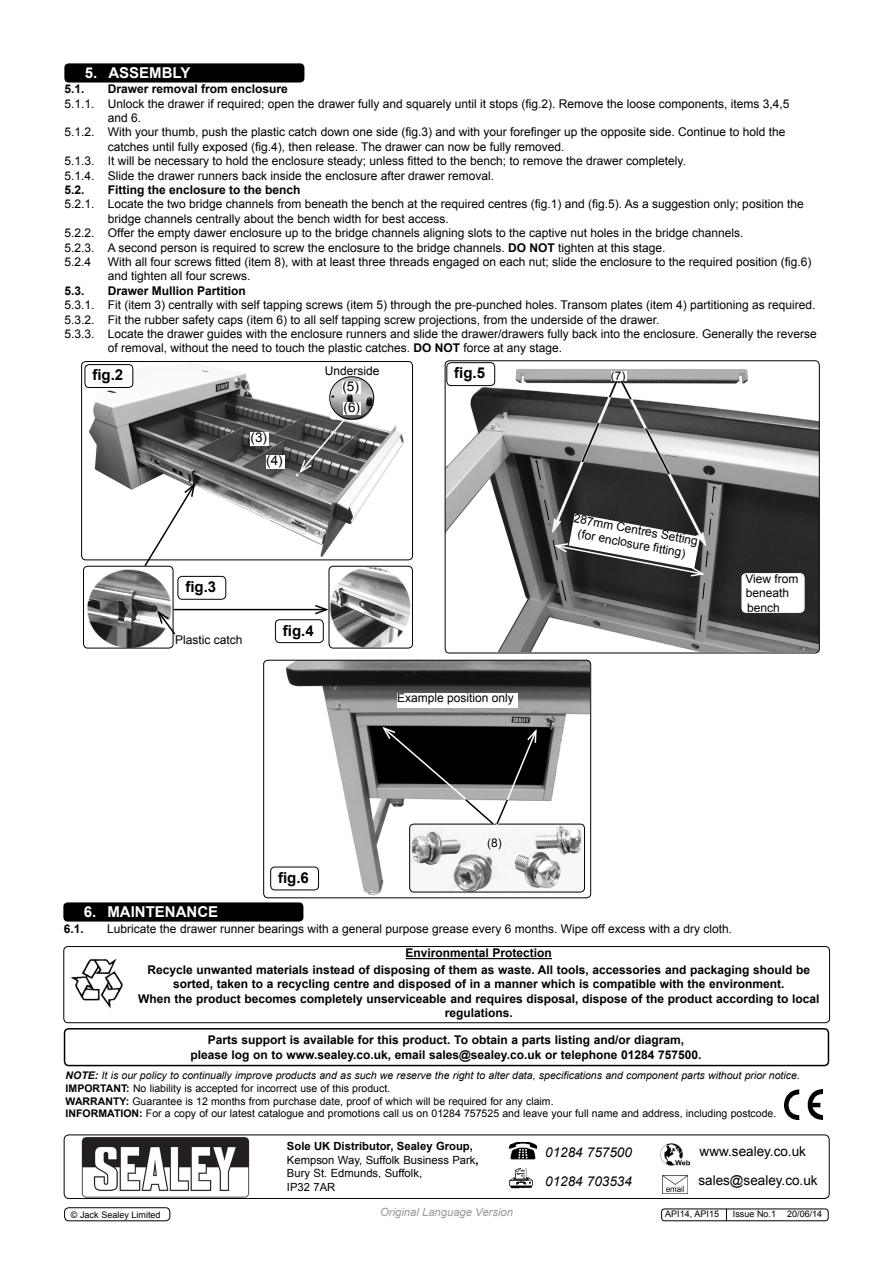
<style>
.page{position:relative;width:893px;height:1263px;background:#fff}
.page>*{position:absolute;margin:0;border:0;box-sizing:border-box;transform-origin:0 0}
.t1{font:700 15px "Arial";color:#000}
.t2{font:700 15px "Arial";color:#fff}
.t3{font:13.5px/23.1px "Arial";color:#000}
.t4{font:italic 13.5px/28.7px "Arial";color:#000}
.t5{font:12px/14.4px "Arial";color:#000}
.t6{font:700 12px/14.4px "Arial";color:#000;text-align:center}
.t7{font:11.25px/13.5px "Arial";color:#000}
.t8{font:italic 11.25px "Arial";color:#98999b}
.t9{font:10.5px/12.6px "Arial";color:#000}
.t10{font:9px "Arial";color:#000}
.s1{font-weight:700}
.s2{font-weight:700;font-style:italic}
.s3{font-style:italic}
</style>
<div class="page">
<div style="left:661px;top:1208px;width:167px;height:13px;border:1px solid #000;border-radius:3px"></div>
<svg style="left:726px;top:1209px;width:1px;height:12px"></svg>
<img style="left:445px;top:361px;width:373px;height:291px">
<div style="left:445px;top:360px;width:375px;height:293px;border:1px solid #000;border-radius:4px"></div>
<div style="left:446px;top:362px;width:49px;height:24px;border:1px solid #000;border-radius:4px"></div>
<div style="left:64px;top:1134px;width:766px;height:65px;border:1px solid #000;border-radius:5px"></div>
<img style="left:81px;top:1137px;width:168px;height:60px">
<img style="left:784px;top:1089px;width:38px;height:30px">
<img style="left:509px;top:1168px;width:24px;height:20px">
<img style="left:508px;top:1142px;width:28px;height:18px">
<img style="left:662px;top:1175px;width:26px;height:18px">
<div style="left:64px;top:1207px;width:106px;height:14px;border:1px solid #000;border-radius:4px"></div>
<img style="left:661px;top:1143px;width:28px;height:22px">
<div style="left:64px;top:1028px;width:765px;height:38px;border:2px solid #000;border-radius:4px"></div>
<img style="left:87px;top:569px;width:86px;height:79px">
<div style="left:83px;top:566px;width:90px;height:82px;border:1px solid #000;border-radius:4px"></div>
<img style="left:329px;top:566px;width:83px;height:82px">
<div style="left:329px;top:566px;width:84px;height:82px;border:1px solid #000;border-radius:4px"></div>
<img style="left:88px;top:363px;width:316px;height:194px">
<div style="left:81px;top:361px;width:332px;height:199px;border:1px solid #000;border-radius:4px"></div>
<img style="left:330px;top:376px;width:44px;height:44px">
<svg style="left:536px;top:459px;width:178px;height:172px"></svg>
<img style="left:284px;top:660px;width:306px;height:238px">
<div style="left:263px;top:660px;width:328px;height:238px;border:1px solid #000;border-radius:4px"></div>
<div style="left:64px;top:63px;width:240px;height:20px;background:#000;border-radius:4px"></div>
<svg style="left:143px;top:481px;width:53px;height:87px"></svg>
<svg style="left:298px;top:417px;width:48px;height:58px;background:#606060"></svg>
<hr style="left:173px;top:609px;width:153px;height:1px;background:#000">
<svg style="left:313px;top:604px;width:18px;height:12px"></svg>
<div style="left:85px;top:364px;width:48px;height:24px;border:1px solid #000;border-radius:4px"></div>
<div style="left:178px;top:576px;width:48px;height:24px;border:1px solid #000;border-radius:4px"></div>
<div style="left:275px;top:619px;width:49px;height:24px;border:1px solid #000;border-radius:4px"></div>
<div style="left:270px;top:867px;width:49px;height:23px;border:1px solid #000;border-radius:4px"></div>
<div style="left:397px;top:693px;width:120px;height:15px;background:#fff"></div>
<div style="left:251px;top:432px;width:18px;height:14px;background:#fff"></div>
<div style="left:266px;top:455px;width:18px;height:14px;background:#fff"></div>
<div style="left:342px;top:381px;width:18px;height:13px;background:#fff"></div>
<div style="left:344px;top:402px;width:17px;height:13px;background:#fff"></div>
<div style="left:63px;top:902px;width:240px;height:19px;background:#000;border-radius:4px"></div>
<div style="left:329px;top:376px;width:45px;height:44px;border:1px solid #000;border-radius:50%"></div>
<hr style="left:406px;top:958px;width:146px;height:1px;background:#000">
<img style="left:71px;top:959px;width:52px;height:50px">
<div style="left:63px;top:946px;width:767px;height:77px;border:1px solid #000;border-radius:4px"></div>
<div style="left:611px;top:371px;width:16px;height:10px;background:#fff"></div>
<svg style="left:156px;top:609px;width:21px;height:27px"></svg>
<img style="left:410px;top:824px;width:174px;height:68px">
<div style="left:409px;top:824px;width:176px;height:68px;border:1px solid #000;border-radius:4px"></div>
<div style="left:487px;top:838px;width:16px;height:10px;background:#fff"></div>
<svg style="left:381px;top:725px;width:157px;height:102px"></svg>
<div style="left:742px;top:574px;width:62px;height:38px;background:#fff;border-radius:4px"></div>
<div style="left:742px;top:573px;width:62px;height:40px;border:1px solid #fff;border-radius:4px"></div>
<p class="t2" style="left:85px;top:63px;width:107px">5. ASSEMBLY</p>
<p class="t6" style="left:64px;top:82px;width:22px">5.1.</p>
<p class="t6" style="left:108px;top:82px;width:182px">Drawer removal from enclosure</p>
<p class="t5" style="left:64px;top:96px;width:727px">5.1.1. Unlock the drawer if required; open the drawer fully and squarely until it stops (fig.2). Remove the loose components, items 3,4,5</p>
<p class="t5" style="left:108px;top:111px;width:35px">and 6.</p>
<p class="t5" style="left:64px;top:125px;width:723px">5.1.2. With your thumb, push the plastic catch down one side (fig.3) and with your forefinger up the opposite side. Continue to hold the</p>
<p class="t5" style="left:108px;top:140px;width:458px">catches until fully exposed (fig.4), then release. The drawer can now be fully removed.</p>
<p class="t5" style="left:64px;top:154px;width:623px">5.1.3. It will be necessary to hold the enclosure steady; unless fitted to the bench; to remove the drawer completely.</p>
<p class="t5" style="left:64px;top:168px;width:431px">5.1.4. Slide the drawer runners back inside the enclosure after drawer removal.</p>
<p class="t6" style="left:64px;top:183px;width:22px">5.2.</p>
<p class="t6" style="left:108px;top:183px;width:194px">Fitting the enclosure to the bench</p>
<p class="t5" style="left:64px;top:197px;width:741px">5.2.1. Locate the two bridge channels from beneath the bench at the required centres (fig.1) and (fig.5). As a suggestion only; position the</p>
<p class="t5" style="left:108px;top:212px;width:342px">bridge channels centrally about the bench width for best access.</p>
<p class="t5" style="left:64px;top:226px;width:680px">5.2.2. Offer the empty dawer enclosure up to the bridge channels aligning slots to the captive nut holes in the bridge channels.</p>
<p class="t5" style="left:64px;top:240px;width:603px">5.2.3. A second person is required to screw the enclosure to the bridge channels. <span class="s1">DO NOT</span> tighten at this stage.</p>
<p class="t5" style="left:64px;top:255px;width:28px">5.2.4</p>
<p class="t5" style="left:108px;top:255px;width:705px">With all four screws fitted (item 8), with at least three threads engaged on each nut; slide the enclosure to the required position (fig.6) and tighten all four screws.</p>
<p class="t6" style="left:64px;top:284px;width:22px">5.3.</p>
<p class="t6" style="left:108px;top:284px;width:140px">Drawer Mullion Partition</p>
<p class="t5" style="left:64px;top:298px;width:753px">5.3.1. Fit (item 3) centrally with self tapping screws (item 5) through the pre-punched holes. Transom plates (item 4) partitioning as required.</p>
<p class="t5" style="left:64px;top:312px;width:597px">5.3.2. Fit the rubber safety caps (item 6) to all self tapping screw projections, from the underside of the drawer.</p>
<p class="t5" style="left:64px;top:327px;width:754px">5.3.3. Locate the drawer guides with the enclosure runners and slide the drawer/drawers fully back into the enclosure. Generally the reverse</p>
<p class="t5" style="left:108px;top:341px;width:456px">of removal, without the need to touch the plastic catches. <span class="s1">DO NOT</span> force at any stage.</p>
<p class="t1" style="left:92px;top:365px;width:32px">fig.2</p>
<p class="t5" style="left:325px;top:364px;width:56px">Underside</p>
<p class="t1" style="left:454px;top:363px;width:32px">fig.5</p>
<p class="t5" style="left:611px;top:369px;width:16px">(7)</p>
<p class="t3" style="left:342px;top:376px;width:19px;line-height:20.5px">(5) (6)</p>
<p class="t3" style="left:266px;top:426px;width:18px;text-indent:-16px">(3) (4)</p>
<p class="t1" style="left:185px;top:577px;width:32px">fig.3</p>
<p class="t5" style="left:175px;top:633px;width:69px">Plastic catch</p>
<p class="t1" style="left:283px;top:620px;width:32px">fig.4</p>
<p class="t2" style="left:84px;top:901px;width:136px">6. MAINTENANCE</p>
<p class="t1" style="left:278px;top:868px;width:32px">fig.6</p>
<p class="t5" style="left:397px;top:691px;width:118px">Example position only</p>
<p class="t5" style="left:487px;top:836px;width:16px">(8)</p>
<p class="t5" style="left:575px;top:510px;width:128px;text-align:center;rotate:11deg">287mm Centres Setting (for enclosure fi tting)</p>
<p class="t5" style="left:745px;top:571px;width:55px">View from beneath bench</p>
<p class="t6" style="left:64px;top:922px;width:22px">6.1.</p>
<p class="t5" style="left:107px;top:922px;width:626px">Lubricate the drawer runner bearings with a general purpose grease every 6 months. Wipe off excess with a dry cloth.</p>
<p class="t6" style="left:148px;top:945px;width:664px;line-height:16.5px">Environmental Protection<br>Recycle unwanted materials instead of disposing of them as waste. All tools, accessories and packaging should be</p>
<p class="t6" style="left:138px;top:977px;width:683px">sorted, taken to a recycling centre and disposed of in a manner which is compatible with the environment.<br>When the product becomes completely unserviceable and requires disposal, dispose of the product according to local regulations.</p>
<p class="t6" style="left:190px;top:1033px;width:513px">Parts support is available for this product. To obtain a parts listing and/or diagram, please log on to www.sealey.co.uk, email sales@sealey.co.uk or telephone 01284 757500.</p>
<p class="t9" style="left:66px;top:1069px;width:736px"><span class="s2">NOTE:</span> <span class="s3">It is our policy to continually improve products and as such we reserve the right to alter data, specifications and component parts without prior notice.<br></span><span class="s1">IMPORTANT:</span> No liability is accepted for incorrect use of this product.<br><span class="s1">WARRANTY:</span> Guarantee is 12 months from purchase date, proof of which will be required for any claim.<br><span class="s1">INFORMATION:</span> For a copy of our latest catalogue and promotions call us on 01284 757525 and leave your full name and address, including postcode.</p>
<p class="t4" style="left:545px;top:1138px;width:88px">01284 757500<br>01284 703534</p>
<p class="t7" style="left:287px;top:1140px;width:193px"><span class="s1">Sole UK Distributor, Sealey Group,<br></span>Kempson Way, Suffolk Business Park<span class="s1">,<br></span>Bury St. Edmunds, Suffolk,<br>IP32 7AR</p>
<p class="t3" style="left:700px;top:1139px;width:108px">www.sealey.co.uk</p>
<p class="t3" style="left:698px;top:1169px;width:121px">sales@sealey.co.uk</p>
<p class="t10" style="left:71px;top:1208px;width:91px">© Jack Sealey Limited</p>
<p class="t8" style="left:380px;top:1204px;width:134px">Original Language Version</p>
<p class="t10" style="left:665px;top:1208px;width:55px">API14, API15</p>
<p class="t10" style="left:733px;top:1208px;width:91px">Issue No.1 20/06/14</p>
</div>
